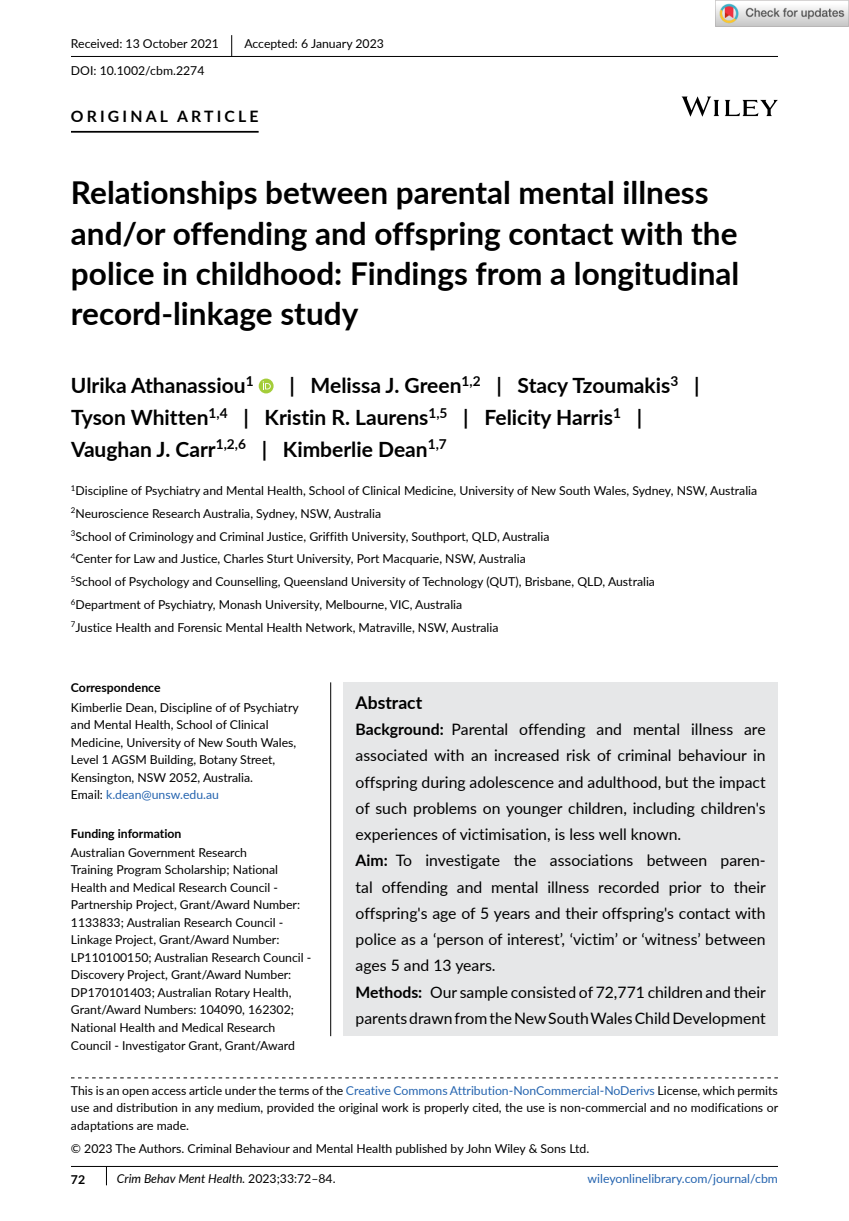
<style>
.page{position:relative;width:849px;height:1221px;background:#fff}
.page>*{position:absolute;margin:0;border:0;box-sizing:border-box;transform-origin:0 0}
.t1{font:700 31.5px/40.2px "Lato";color:#000}
.t2{font:700 21px/31.5px "Lato";color:#000}
.t3{font:700 17.5px "Lato";color:#000}
.t4{font:15.75px/26.2px "Lato";color:#000}
.t5{font:700 15.75px "Lato";letter-spacing:.2em;color:#000}
.t6{font:12.25px/17.5px "Lato";color:#000}
.t7{font:700 12.25px "Lato";color:#000}
.t8{font:italic 12.25px "Lato";color:#000}
.t9{font:12.25px "Lato";color:#2564af}
.s1{color:#2564af}
.s2{font-weight:700}
.s3{font-style:normal}
</style>
<div class="page">
<svg style="left:106px;top:1166px;width:1px;height:19px"></svg>
<div style="left:343px;top:682px;width:434px;height:354px;background:#e6e7e8"></div>
<hr style="left:71px;top:56px;width:706px;height:1px;background:#000">
<hr style="left:71px;top:131px;width:187px;height:2px;background:#000">
<svg style="left:258px;top:378px;width:15px;height:15px"></svg>
<svg style="left:262px;top:381px;width:9px;height:8px"></svg>
<svg style="left:231px;top:35px;width:1px;height:21px"></svg>
<hr style="left:71px;top:1165px;width:706px;height:1px;background:#000">
<svg style="left:71px;top:1077px;width:706px;height:1px"></svg>
<svg style="left:681px;top:96px;width:96px;height:21px"></svg>
<hr style="left:330px;top:682px;width:1px;height:354px;background:#000">
<img style="left:715px;top:0;width:133px;height:26px">
<p class="t6" style="left:71px;top:35px;width:149px">Received: 13 October 2021</p>
<p class="t6" style="left:244px;top:35px;width:141px">Accepted: 6 January 2023</p>
<p class="t6" style="left:71px;top:61px;width:135px">DOI: 10.1002/cbm.2274</p>
<p class="t5" style="left:71px;top:105px;width:189px">ORIGINAL ARTICLE</p>
<h1 class="t1" style="left:71px;top:171px;width:669px">Relationships between parental mental illness and/or offending and offspring contact with the police in childhood: Findings from a longitudinal record-linkage study</h1>
<h2 class="t2" style="left:71px;top:369px;width:630px;text-indent:218px">| Melissa J. Green<sup>1,2</sup> | Stacy Tzoumakis<sup>3</sup> |<br>Tyson Whitten<sup>1,4</sup> | Kristin R. Laurens<sup>1,5</sup> | Felicity Harris<sup>1</sup> |<br>Vaughan J. Carr<sup>1,2,6</sup> | Kimberlie Dean<sup>1,7</sup></h2>
<p class="t6" style="left:71px;top:478px;width:687px;line-height:22.8px"><sup>1</sup>Discipline of Psychiatry and Mental Health, School of Clinical Medicine, University of New South Wales, Sydney, NSW, Australia <sup>2</sup>Neuroscience Research Australia, Sydney, NSW, Australia<br><sup>3</sup>School of Criminology and Criminal Justice, Griffith University, Southport, QLD, Australia<br><sup>4</sup>Center for Law and Justice, Charles Sturt University, Port Macquarie, NSW, Australia<br><sup>5</sup>School of Psychology and Counselling, Queensland University of Technology (QUT), Brisbane, QLD, Australia<br><sup>6</sup>Department of Psychiatry, Monash University, Melbourne, VIC, Australia<br><sup>7</sup>Justice Health and Forensic Mental Health Network, Matraville, NSW, Australia</p>
<h2 class="t2" style="left:71px;top:369px;width:184px">Ulrika Athanassiou<sup>1</sup></h2>
<p class="t7" style="left:71px;top:678px;width:91px">Correspondence</p>
<p class="t6" style="left:71px;top:697px;width:229px">Kimberlie Dean, Discipline of of Psychiatry and Mental Health, School of Clinical Medicine, University of New South Wales, Level 1 AGSM Building, Botany Street, Kensington, NSW 2052, Australia.<br>Email: <span class="s1">k.dean@unsw.edu.au</span></p>
<p class="t7" style="left:71px;top:824px;width:112px">Funding information</p>
<p class="t6" style="left:71px;top:843px;width:242px">Australian Government Research<br>Training Program Scholarship; National Health and Medical Research Council - Partnership Project, Grant/Award Number:<br>1133833; Australian Research Council - Linkage Project, Grant/Award Number:<br>LP110100150; Australian Research Council - Discovery Project, Grant/Award Number:<br>DP170101403; Australian Rotary Health, Grant/Award Numbers: 104090, 162302; National Health and Medical Research Council - Investigator Grant, Grant/Award</p>
<h3 class="t3" style="left:355px;top:689px;width:68px">Abstract</h3>
<p class="t4" style="left:355px;top:715px;width:412px"><span class="s2">Background:</span> Parental offending and mental illness are associated with an increased risk of criminal behaviour in offspring during adolescence and adulthood, but the impact of such problems on younger children, including children's experiences of victimisation, is less well known.<br><span class="s2">Aim:</span> To investigate the associations between paren&shy;tal offending and mental illness recorded prior to their offspring's age of 5 years and their offspring's contact with police as a ‘person of interest’, ‘victim’ or ‘witness’ between ages 5 and 13 years.<br><span class="s2">Methods:</span> Our sample consisted of 72,771 children and their parents drawn from the New South Wales Child Development</p>
<p class="t6" style="left:71px;top:1081px;width:708px;text-align:justify">This is an open access article under the terms of the <span class="s1">Creative Commons Attribution-NonCommercial-NoDerivs</span> License, which permits use and distribution in any medium, provided the original work is properly cited, the use is non-commercial and no modifications or adaptations are made.</p>
<p class="t6" style="left:71px;top:1138px;width:519px">© 2023 The Authors. Criminal Behaviour and Mental Health published by John Wiley &amp; Sons Ltd.</p>
<p class="t8" style="left:117px;top:1170px;width:220px">Crim Behav Ment Health. <span class="s3">2023;33:72–84.</span></p>
<p class="t9" style="left:587px;top:1170px;width:192px">wileyonlinelibrary.com/journal/cbm</p>
<p class="t7" style="left:71px;top:1169px;width:16px">72</p>
</div>
